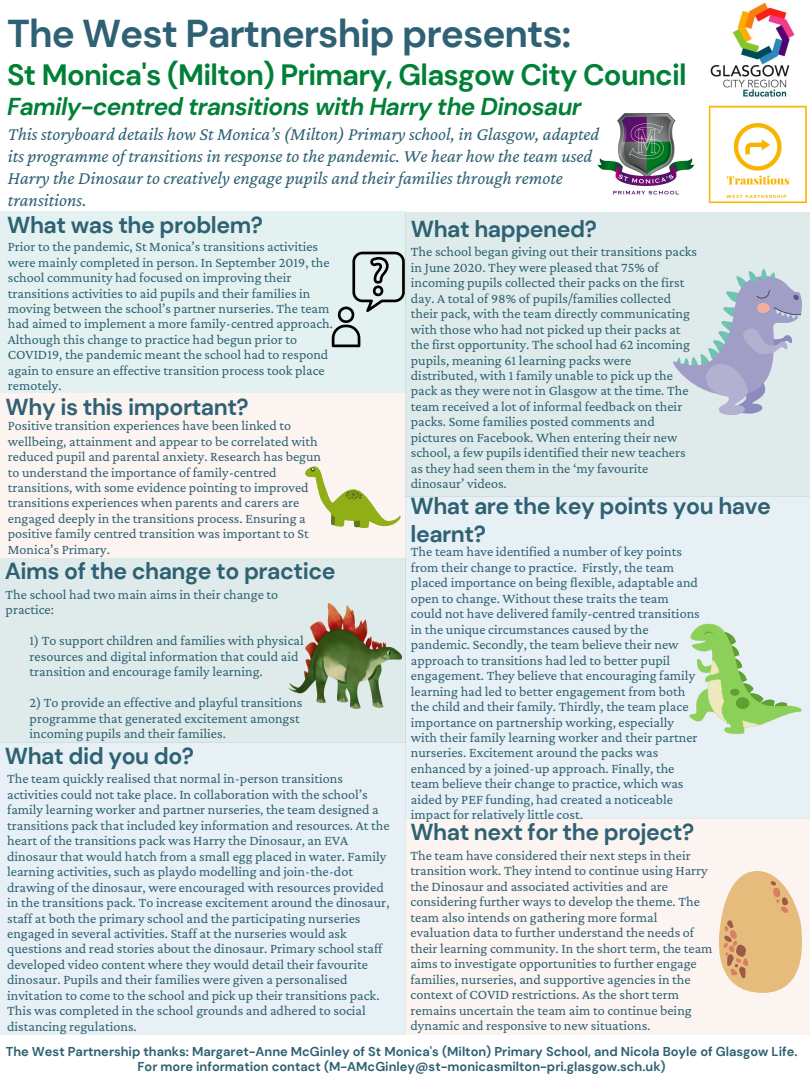
<style>
.page{position:relative;width:810px;height:1080px;background:#fff}
.page>*{position:absolute;margin:0;border:0;box-sizing:border-box;transform-origin:0 0}
.t1{font:700 38.75px "DM Sans";letter-spacing:-.025em;color:#2e6173}
.t2{font:700 29.38px "DM Sans";letter-spacing:-.025em;color:#008037}
.t3{font:italic 700 24.38px "DM Sans";letter-spacing:-.025em;color:#008037}
.t4{font:700 23.06px/27.6px "DM Sans";letter-spacing:-.02em;color:#2e6173}
.t5{font:italic 18.62px/22px "Crimson Pro";color:#2e6173}
.t6{font:14.12px/15.5px "Crimson Pro";color:#2e6173}
.t7{font:14.06px/15.5px "Crimson Pro";color:#2e6173}
.t8{font:700 12.81px "DM Sans";color:#2e6173}
</style>
<div class="page">
<div style="left:0;top:393px;width:405px;height:165px;background:#fcf4f1"></div>
<div style="left:405px;top:212px;width:405px;height:285px;background:#dfebea"></div>
<div style="left:405px;top:497px;width:405px;height:322px;background:#e7f0f4"></div>
<div style="left:0;top:558px;width:405px;height:184px;background:#dfebea"></div>
<div style="left:405px;top:819px;width:405px;height:216px;background:#fcf4f1"></div>
<div style="left:0;top:742px;width:405px;height:293px;background:#e7f0f4"></div>
<div style="left:0;top:212px;width:405px;height:181px;background:#e3f2f1"></div>
<svg style="left:332px;top:252px;width:73px;height:95px"></svg>
<img style="left:710px;top:2px;width:87px;height:96px">
<svg style="left:673px;top:269px;width:129px;height:146px"></svg>
<img style="left:708px;top:105px;width:99px;height:99px">
<svg style="left:690px;top:623px;width:112px;height:111px"></svg>
<img style="left:289px;top:603px;width:113px;height:105px">
<svg style="left:305px;top:466px;width:96px;height:62px"></svg>
<svg style="left:719px;top:871px;width:83px;height:122px"></svg>
<img style="left:597px;top:113px;width:98px;height:82px">
<p class="t1" style="left:7px;top:9px;width:566px">The West Partnership presents:</p>
<p class="t2" style="left:7px;top:56px;width:681px">St Monica's (Milton) Primary, Glasgow City Council</p>
<p class="t3" style="left:7px;top:91px;width:576px">Family-centred transitions with Harry the Dinosaur</p>
<p class="t5" style="left:8px;top:123px;width:593px">This storyboard details how St Monica’s (Milton) Primary school, in Glasgow, adapted its programme of transitions in response to the pandemic. We hear how the team used Harry the Dinosaur to creatively engage pupils and their families through remote transitions.</p>
<p class="t4" style="left:7px;top:212px;width:257px">What was the problem?</p>
<p class="t7" style="left:8px;top:239px;width:327px">Prior to the pandemic, St Monica’s transitions activities were mainly completed in person. In September 2019, the school community had focused on improving their transitions activities to aid pupils and their families in moving between the school’s partner nurseries. The team had aimed to implement a more family-centred approach.<br>Although this change to practice had begun prior to COVID19, the pandemic meant the school had to respond again to ensure an effective transition process took place remotely.</p>
<p class="t6" style="left:411px;top:244px;width:288px">The school began giving out their transitions packs in June 2020. They were pleased that 75% of incoming pupils collected their packs on the first day. A total of 98% of pupils/families collected their pack, with the team directly communicating with those who had not picked up their packs at the first opportunity. The school had 62 incoming pupils, meaning 61 learning packs were distributed, with 1 family unable to pick up the pack as they were not in Glasgow at the time. The team received a lot of informal feedback on their packs. Some families posted comments and pictures on Facebook. When entering their new school, a few pupils identified their new teachers as they had seen them in the ‘my favourite dinosaur’ videos.</p>
<p class="t4" style="left:410px;top:493px;width:362px">What are the key points you have learnt?</p>
<p class="t4" style="left:411px;top:215px;width:187px">What happened?</p>
<p class="t4" style="left:6px;top:393px;width:245px">Why is this important?</p>
<p class="t7" style="left:8px;top:418px;width:315px">Positive transition experiences have been linked to wellbeing, attainment and appear to be correlated with reduced pupil and parental anxiety. Research has begun to understand the importance of family-centred transitions, with some evidence pointing to improved transitions experiences when parents and carers are engaged deeply in the transitions process. Ensuring a positive family centred transition was important to St Monica’s Primary.</p>
<p class="t6" style="left:411px;top:544px;width:290px">The team have identified a number of key points from their change to practice. Firstly, the team placed importance on being flexible, adaptable and open to change. Without these traits the team could not have delivered family-centred transitions in the unique circumstances caused by the pandemic. Secondly, the team believe their new approach to transitions had led to better pupil engagement. They believe that encouraging family learning had led to better engagement from both the child and their family. Thirdly, the team place importance on partnership working, especially with their family learning worker and their partner nurseries. Excitement around the packs was enhanced by a joined-up approach. Finally, the team believe their change to practice, which was aided by PEF funding, had created a noticeable impact for relatively little cost.</p>
<p class="t4" style="left:5px;top:558px;width:332px">Aims of the change to practice</p>
<p class="t6" style="left:6px;top:586px;width:274px">The school had two main aims in their change to practice:</p>
<p class="t6" style="left:30px;top:633px;width:276px">1) To support children and families with physical resources and digital information that could aid transition and encourage family learning.</p>
<p class="t6" style="left:30px;top:694px;width:274px">2) To provide an effective and playful transitions programme that generated excitement amongst incoming pupils and their families.</p>
<p class="t4" style="left:5px;top:742px;width:191px">What did you do?</p>
<p class="t6" style="left:7px;top:771px;width:384px">The team quickly realised that normal in-person transitions activities could not take place. In collaboration with the school’s family learning worker and partner nurseries, the team designed a transitions pack that included key information and resources. At the heart of the transitions pack was Harry the Dinosaur, an EVA dinosaur that would hatch from a small egg placed in water. Family learning activities, such as playdo modelling and join-the-dot drawing of the dinosaur, were encouraged with resources provided in the transitions pack. To increase excitement around the dinosaur, staff at both the primary school and the participating nurseries engaged in several activities. Staff at the nurseries would ask questions and read stories about the dinosaur. Primary school staff developed video content where they would detail their favourite dinosaur. Pupils and their families were given a personalised invitation to come to the school and pick up their transitions pack.<br>This was completed in the school grounds and adhered to social distancing regulations.</p>
<p class="t4" style="left:410px;top:819px;width:285px">What next for the project?</p>
<p class="t6" style="left:410px;top:847px;width:304px">The team have considered their next steps in their transition work. They intend to continue using Harry the Dinosaur and associated activities and are considering further ways to develop the theme. The team also intends on gathering more formal evaluation data to further understand the needs of their learning community. In the short term, the team aims to investigate opportunities to further engage families, nurseries, and supportive agencies in the context of COVID restrictions. As the short term remains uncertain the team aim to continue being dynamic and responsive to new situations.</p>
<p class="t8" style="left:6px;top:1043px;width:793px">The West Partnership thanks: Margaret-Anne McGinley of St Monica's (Milton) Primary School, and Nicola Boyle of Glasgow Life.</p>
<p class="t8" style="left:138px;top:1058px;width:530px">For more information contact (M-AMcGinley@st-monicasmilton-pri.glasgow.sch.uk)</p>
</div>
